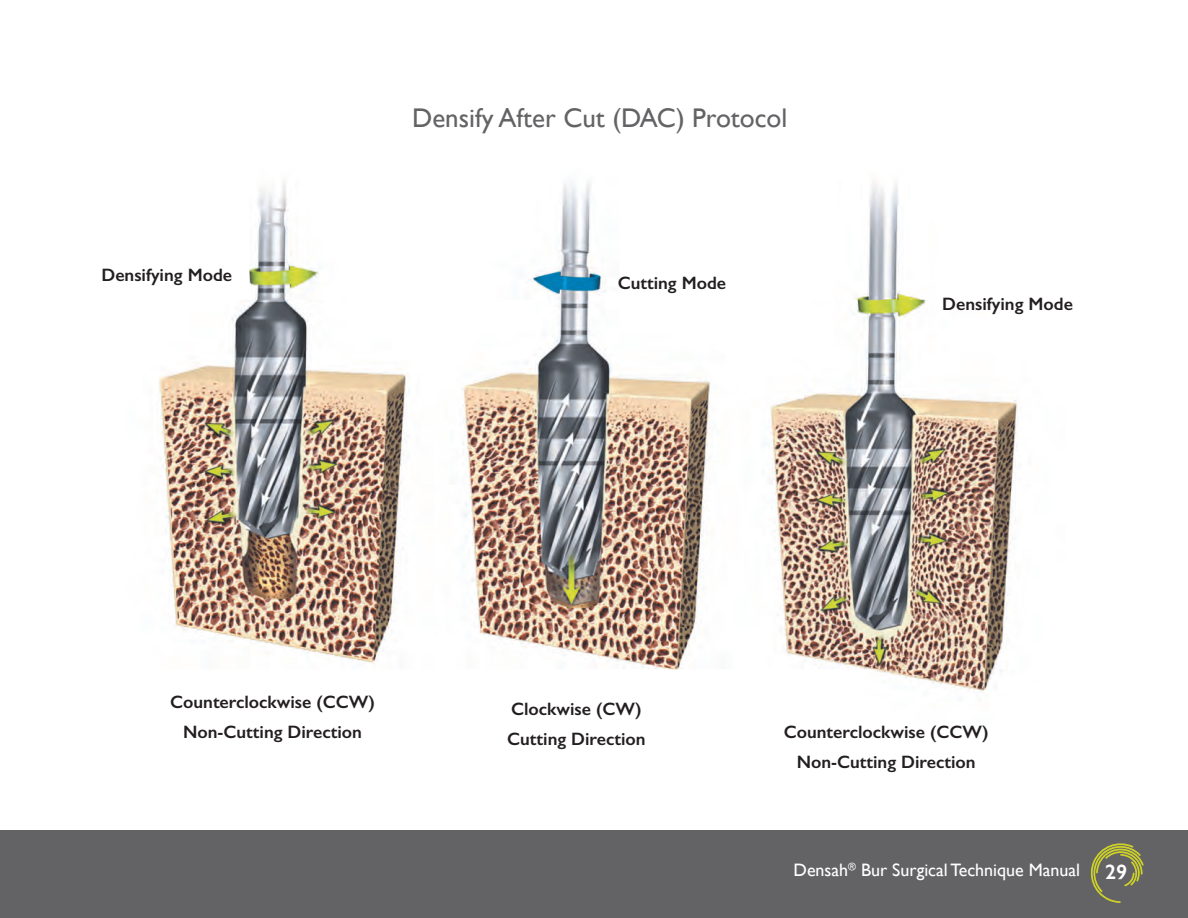
<style>
.page{position:relative;width:1188px;height:918px;background:#fff}
.page>*{position:absolute;margin:0;border:0;box-sizing:border-box;transform-origin:0 0}
.t1{font:27px "Gill Sans";color:#636366}
.t2{font:600 18px/30px "Gill Sans";color:#231f20;text-align:center}
.t3{font:18px "Gill Sans";color:#fff}
.s1{font-weight:600;font-size:21px}
</style>
<div class="page">
<div style="left:0;top:830px;width:1188px;height:88px;background:#636366"></div>
<svg style="left:1091px;top:843px;width:53px;height:60px"></svg>
<img style="left:159px;top:181px;width:859px;height:511px">
<p class="t2" style="left:101px;top:260px;width:132px">Densifying Mode</p>
<h1 class="t1" style="left:412px;top:102px;width:377px">Densify After Cut (DAC) Protocol</h1>
<p class="t2" style="left:618px;top:268px;width:110px">Cutting Mode</p>
<p class="t2" style="left:942px;top:289px;width:132px">Densifying Mode</p>
<p class="t2" style="left:170px;top:686px;width:206px">Counterclockwise (CCW)<br>Non-Cutting Direction</p>
<p class="t2" style="left:507px;top:694px;width:140px;text-align:left">Clockwise (CW)<br>Cutting Direction</p>
<p class="t2" style="left:784px;top:717px;width:206px">Counterclockwise (CCW)<br>Non-Cutting Direction</p>
<p class="t3" style="left:794px;top:860px;width:335px">Densah<sup>®</sup> Bur Surgical Technique Manual <span class="s1">29</span></p>
</div>
